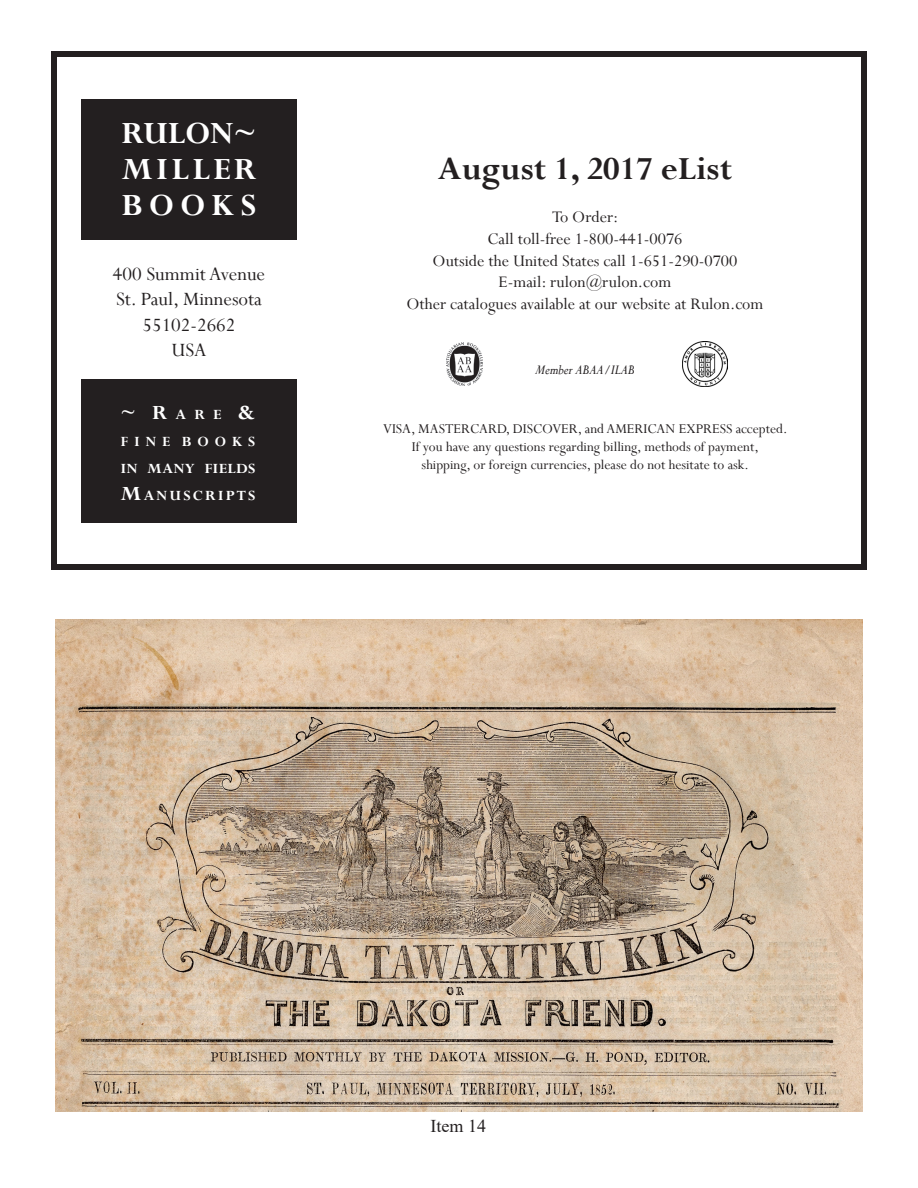
<style>
.page{position:relative;width:918px;height:1188px;background:#fff}
.page>*{position:absolute;margin:0;border:0;box-sizing:border-box;transform-origin:0 0}
.t1{font:700 36px "Perpetua";color:#231f20}
.t2{font:700 34.5px/36px "Perpetua";letter-spacing:.09em;color:#fff;text-align:justify}
.t3{font:700 22.5px "Perpetua";color:#fff}
.t4{font:21px/25.2px "Perpetua";color:#231f20;text-align:center}
.t5{font:18px/21.6px "Perpetua";color:#231f20;text-align:center}
.t6{font:18px "Times New Roman";color:#231f20}
.t7{font:700 15.75px/27px "Perpetua";letter-spacing:.13em;color:#fff;text-align:justify}
.t8{font:15px/18px "Perpetua";color:#231f20;text-align:center}
.t9{font:italic 15px "Perpetua";color:#231f20}
.s1{font-size:15.75px}
.s2{font-size:22.5px}
</style>
<div class="page">
<div style="left:81px;top:99px;width:216px;height:141px;background:#231f20"></div>
<div style="left:51px;top:51px;width:816px;height:519px;border:6px solid #231f20"></div>
<div style="left:81px;top:380px;width:216px;height:144px;background:#231f20"></div>
<img style="left:447px;top:342px;width:36px;height:44px">
<img style="left:682px;top:341px;width:46px;height:45px">
<img style="left:56px;top:619px;width:806px;height:493px">
<p class="t2" style="left:122px;top:115px;width:136px">RULON~ MILLER BOOKS</p>
<p class="t4" style="left:113px;top:261px;width:154px">400 Summit Avenue<br>St. Paul, Minnesota<br>55102-2662<br>USA</p>
<p class="t3" style="left:121px;top:398px;width:136px">~ R <span class="s1">ARE</span> &amp;</p>
<p class="t7" style="left:121px;top:428px;width:136px">FINE BOOKS IN MANY FIELDS <span class="s2">M</span>ANUSCRIPTS</p>
<p class="t1" style="left:438px;top:146px;width:296px">August 1, 2017 eList</p>
<p class="t5" style="left:407px;top:206px;width:358px">To Order:<br>Call toll-free 1-800-441-0076<br>Outside the United States call 1-651-290-0700<br>E-mail: rulon@rulon.com<br>Other catalogues available at our website at Rulon.com</p>
<p class="t9" style="left:535px;top:360px;width:101px">Member ABAA/ILAB</p>
<p class="t8" style="left:383px;top:419px;width:406px">VISA, MASTERCARD, DISCOVER, and AMERICAN EXPRESS accepted.<br>If you have any questions regarding billing, methods of payment,<br>shipping, or foreign currencies, please do not hesitate to ask.</p>
<p class="t6" style="left:431px;top:1113px;width:57px">Item 14</p>
</div>
